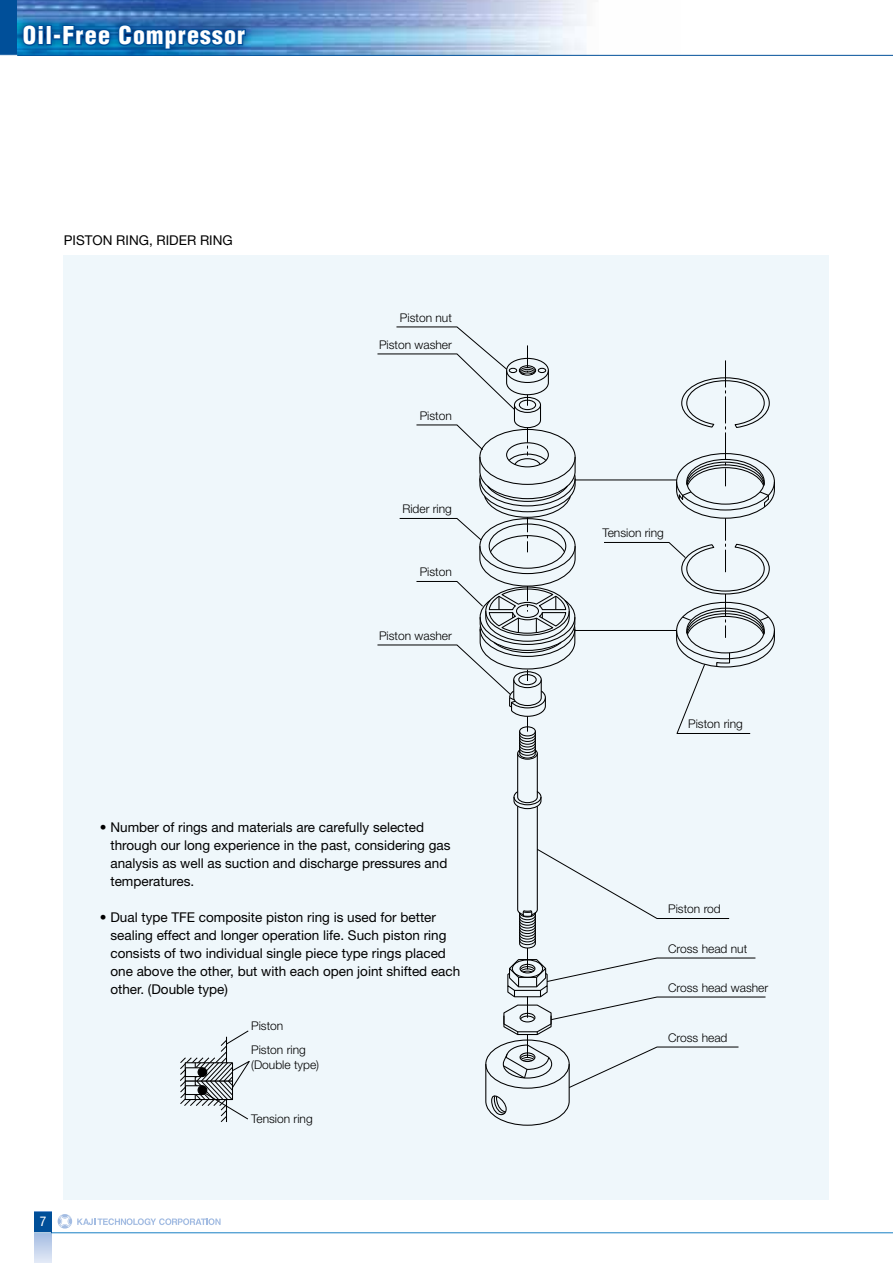
<style>
.page{position:relative;width:893px;height:1263px;background:#fff}
.page>*{position:absolute;margin:0;border:0;box-sizing:border-box;transform-origin:0 0}
.t1{font:900 condensed 24px "Helvetica LT Std";letter-spacing:.05em;color:#fff}
.t2{font:13.5px/18px "Helvetica Neue LT Std";color:#000}
.t3{font:condensed 13.5px "Helvetica Neue LT Std";color:#fff}
.t4{font:300 12px/15px "Helvetica Neue LT Std";color:#000}
</style>
<div class="page">
<svg style="left:34px;top:1233px;width:17px;height:30px"></svg>
<hr style="left:34px;top:1232px;width:859px;height:1px;background:#187fc4">
<div style="left:34px;top:1212px;width:17px;height:21px;background:#004f99"></div>
<svg style="left:58px;top:1214px;width:163px;height:14px"></svg>
<svg style="left:34px;top:1232px;width:17px;height:1px"></svg>
<img style="left:17px;top:0;width:664px;height:55px">
<img style="left:17px;top:10px;width:246px;height:45px">
<svg style="left:22px;top:24px;width:22px;height:23px"></svg>
<div style="left:46px;top:25px;width:6px;height:20px;border:2px solid #004f99"></div>
<div style="left:53px;top:34px;width:8px;height:6px;border:2px solid #004f99"></div>
<svg style="left:54px;top:24px;width:57px;height:24px"></svg>
<svg style="left:117px;top:24px;width:130px;height:27px;background:#0c569b"></svg>
<div style="left:0;top:0;width:17px;height:55px;background:#004f99"></div>
<hr style="left:0;top:55px;width:893px;height:1px;background:#004f99">
<svg style="left:0;top:55px;width:17px;height:1px"></svg>
<div style="left:64px;top:255px;width:765px;height:944px;background:#eff7fb"></div>
<svg style="left:377px;top:326px;width:398px;height:800px"></svg>
<svg style="left:180px;top:1030px;width:70px;height:92px"></svg>
<h1 class="t1" style="left:23px;top:20px;width:224px">Oil-Free Compressor</h1>
<p class="t2" style="left:64px;top:231px;width:170px">PISTON RING, RIDER RING</p>
<p class="t4" style="left:400px;top:310px;width:53px">Piston nut</p>
<p class="t4" style="left:379px;top:337px;width:74px">Piston washer</p>
<p class="t4" style="left:420px;top:408px;width:34px">Piston</p>
<p class="t4" style="left:402px;top:501px;width:51px">Rider ring</p>
<p class="t4" style="left:420px;top:564px;width:34px">Piston</p>
<p class="t4" style="left:379px;top:628px;width:74px">Piston washer</p>
<p class="t2" style="left:110px;top:818px;width:342px;text-indent:-11px">• Number of rings and materials are carefully selected through our long experience in the past, considering gas analysis as well as suction and discharge pressures and temperatures.</p>
<p class="t2" style="left:110px;top:908px;width:351px;text-indent:-11px">• Dual type TFE composite piston ring is used for better sealing effect and longer operation life. Such piston ring consists of two individual single piece type rings placed one above the other, but with each open joint shifted each other. (Double type)</p>
<p class="t4" style="left:251px;top:1018px;width:34px">Piston</p>
<p class="t4" style="left:251px;top:1042px;width:70px">Piston ring (Double type)</p>
<p class="t3" style="left:40px;top:1213px;width:8px">7</p>
<p class="t4" style="left:251px;top:1111px;width:63px">Tension ring</p>
<p class="t4" style="left:602px;top:525px;width:63px">Tension ring</p>
<p class="t4" style="left:688px;top:716px;width:56px">Piston ring</p>
<p class="t4" style="left:668px;top:901px;width:54px">Piston rod</p>
<p class="t4" style="left:668px;top:941px;width:81px">Cross head nut</p>
<p class="t4" style="left:668px;top:980px;width:102px">Cross head washer</p>
<p class="t4" style="left:668px;top:1030px;width:61px">Cross head</p>
</div>
